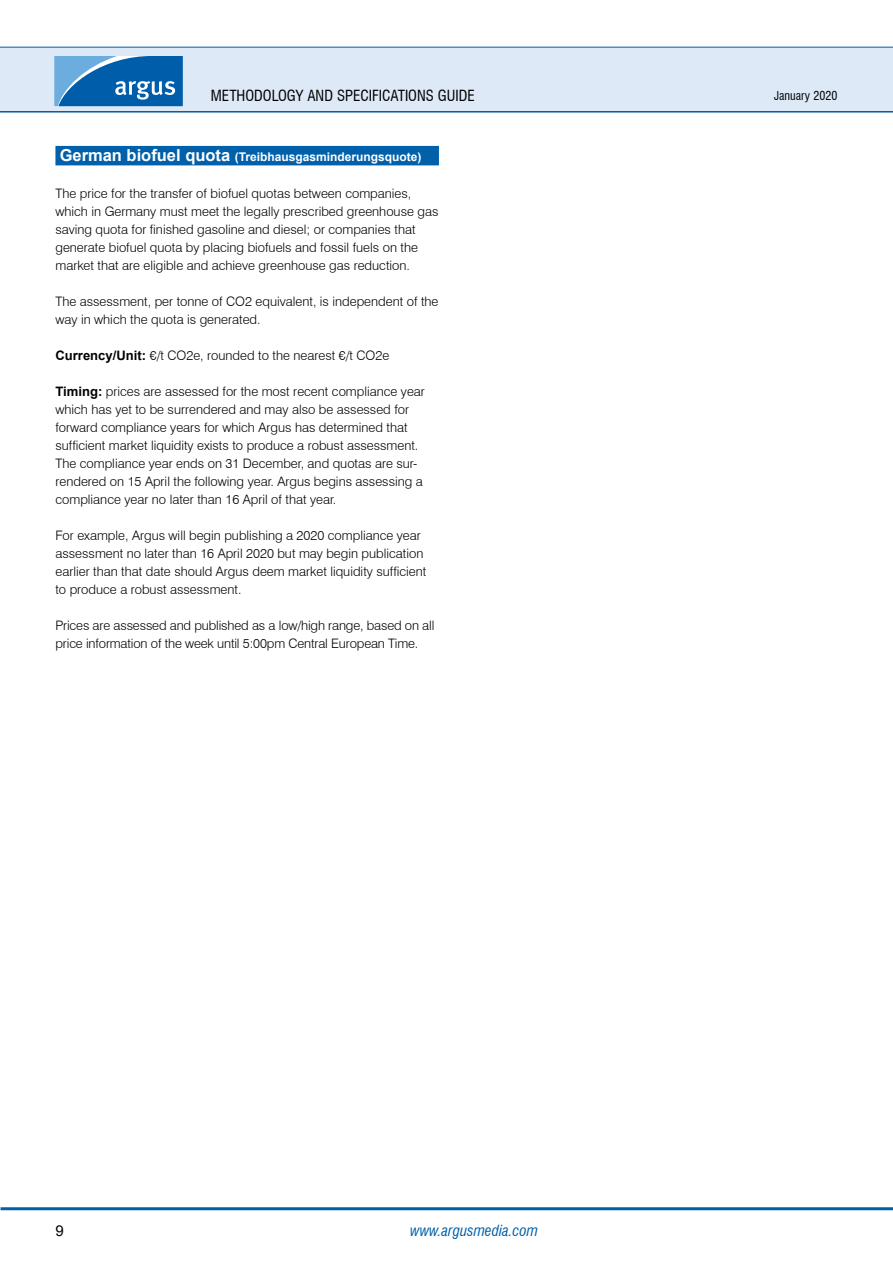
<style>
.page{position:relative;width:893px;height:1263px;background:#fff}
.page>*{position:absolute;margin:0;border:0;box-sizing:border-box;transform-origin:0 0}
.t1{font:condensed 15px "Swiss 721 BT";color:#000}
.t2{font:italic condensed 15px "Swiss 721 BT";color:#0060a9}
.t3{font:15px "Arial";color:#000}
.t4{font:300 13.05px/18px "Swiss 721 BT";color:#000}
.t5{font:700 12px "Arial";color:#fff}
.t6{font:condensed 12px "Swiss 721 BT";color:#000}
.s1{font-size:16.5px}
.s2{font-family:"Arial";font-weight:700}
</style>
<div class="page">
<hr style="left:0;top:110px;width:893px;height:3px;background:#0060a9">
<div style="left:0;top:47px;width:893px;height:64px;background:#dee9f7"></div>
<hr style="left:0;top:47px;width:893px;height:1px;background:#0060a9">
<svg style="left:54px;top:56px;width:129px;height:50px;background:#307dbd"></svg>
<hr style="left:1px;top:1207px;width:892px;height:3px;background:#0060a9">
<div style="left:55px;top:146px;width:384px;height:19px;background:#0060a9"></div>
<p class="t1" style="left:211px;top:86px;width:265px">METHODOLOGY AND SPECIFICATIONS GUIDE</p>
<p class="t5" style="left:60px;top:149px;width:363px"><span class="s1">German biofuel quota</span> (Treibhausgasminderungsquote)</p>
<p class="t4" style="left:55px;top:184px;width:384px">The price for the transfer of biofuel quotas between companies, which in Germany must meet the legally prescribed greenhouse gas saving quota for finished gasoline and diesel; or companies that generate biofuel quota by placing biofuels and fossil fuels on the market that are eligible and achieve greenhouse gas reduction.</p>
<p class="t4" style="left:55px;top:292px;width:385px">The assessment, per tonne of CO2 equivalent, is independent of the way in which the quota is generated.</p>
<p class="t4" style="left:55px;top:346px;width:335px"><span class="s2">Currency/Unit:</span> €/t CO2e, rounded to the nearest €/t CO2e</p>
<p class="t4" style="left:55px;top:382px;width:371px"><span class="s2">Timing:</span> prices are assessed for the most recent compliance year which has yet to be surrendered and may also be assessed for forward compliance years for which Argus has determined that sufficient market liquidity exists to produce a robust assessment.<br>The compliance year ends on 31 December, and quotas are sur&shy;rendered on 15 April the following year. Argus begins assessing a compliance year no later than 16 April of that year.</p>
<p class="t4" style="left:55px;top:526px;width:372px">For example, Argus will begin publishing a 2020 compliance year assessment no later than 16 April 2020 but may begin publication earlier than that date should Argus deem market liquidity sufficient to produce a robust assessment.</p>
<p class="t4" style="left:55px;top:616px;width:380px">Prices are assessed and published as a low/high range, based on all price information of the week until 5:00pm Central European Time.</p>
<p class="t3" style="left:55px;top:1220px;width:10px">9</p>
<p class="t2" style="left:410px;top:1221px;width:129px">www.argusmedia.com</p>
<p class="t6" style="left:774px;top:88px;width:65px">JANUARY 2020</p>
</div>
